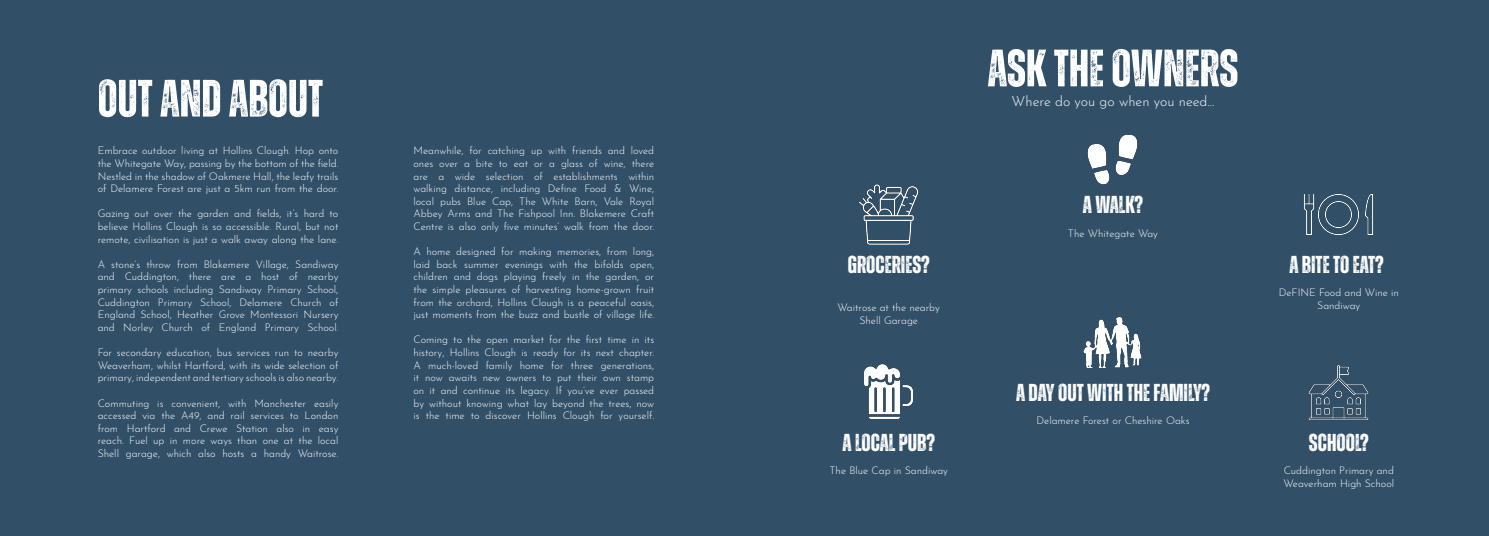
<style>
.page{position:relative;width:1489px;height:536px;background:#fff}
.page>*{position:absolute;margin:0;border:0;box-sizing:border-box;transform-origin:0 0}
.t1{font:700 52.5px "FONTSPRINGDEMO Zuume Rough";color:#fff}
.t2{font:700 24.5px "FONTSPRINGDEMO Zuume Rough";color:#fff}
.t3{font:300 14px "Josefin Sans";color:#fff}
.t4{font:300 10.5px/12.6px "Josefin Sans";color:#fff;text-align:justify}
</style>
<div class="page">
<div style="left:0;top:0;width:744px;height:536px;background:#315068"></div>
<div style="left:744px;top:0;width:744px;height:536px;background:#315068"></div>
<img style="left:1083px;top:317px;width:59px;height:51px">
<img style="left:1308px;top:365px;width:61px;height:55px">
<img style="left:859px;top:184px;width:60px;height:61px">
<img style="left:1087px;top:134px;width:51px;height:51px">
<img style="left:1303px;top:194px;width:71px;height:41px">
<img style="left:864px;top:364px;width:49px;height:55px">
<p class="t1" style="left:98px;top:79px;width:227px">OUT AND ABOUT</p>
<p class="t4" style="left:98px;top:143px;width:242px">Embrace outdoor living at Hollins Clough. Hop onto the Whitegate Way, passing by the bottom of the field.<br>Nestled in the shadow of Oakmere Hall, the leafy trails of Delamere Forest are just a 5km run from the door.</p>
<p class="t4" style="left:98px;top:206px;width:242px">Gazing out over the garden and fields, it’s hard to believe Hollins Clough is so accessible. Rural, but not remote, civilisation is just a walk away along the lane.</p>
<p class="t4" style="left:98px;top:257px;width:242px">A stone’s throw from Blakemere Village, Sandiway and Cuddington, there are a host of nearby primary schools including Sandiway Primary School, Cuddington Primary School, Delamere Church of England School, Heather Grove Montessori Nursery and Norley Church of England Primary School.</p>
<p class="t4" style="left:98px;top:345px;width:242px">For secondary education, bus services run to nearby Weaverham, whilst Hartford, with its wide selection of primary, independent and tertiary schools is also nearby.</p>
<p class="t4" style="left:98px;top:395px;width:242px">Commuting is convenient, with Manchester easily accessed via the A49, and rail services to London from Hartford and Crewe Station also in easy reach. Fuel up in more ways than one at the local Shell garage, which also hosts a handy Waitrose.</p>
<p class="t4" style="left:413px;top:143px;width:242px">Meanwhile, for catching up with friends and loved ones over a bite to eat or a glass of wine, there are a wide selection of establishments within walking distance, including Define Food &amp; Wine, local pubs Blue Cap, The White Barn, Vale Royal Abbey Arms and The Fishpool Inn. Blakemere Craft Centre is also only five minutes’ walk from the door.</p>
<p class="t4" style="left:413px;top:244px;width:242px">A home designed for making memories, from long, laid back summer evenings with the bifolds open, children and dogs playing freely in the garden, or the simple pleasures of harvesting home-grown fruit from the orchard, Hollins Clough is a peaceful oasis, just moments from the buzz and bustle of village life.</p>
<p class="t4" style="left:413px;top:332px;width:242px">Coming to the open market for the first time in its history, Hollins Clough is ready for its next chapter.<br>A much-loved family home for three generations, it now awaits new owners to put their own stamp on it and continue its legacy. If you’ve ever passed by without knowing what lay beyond the trees, now is the time to discover Hollins Clough for yourself.</p>
<p class="t1" style="left:987px;top:49px;width:252px">ASK THE OWNERS</p>
<p class="t3" style="left:1011px;top:90px;width:204px">Where do you go when you need...</p>
<p class="t2" style="left:1082px;top:195px;width:62px">A WALK?</p>
<p class="t2" style="left:847px;top:255px;width:84px">GROCERIES?</p>
<p class="t4" style="left:837px;top:300px;width:104px">Waitrose at the nearby</p>
<p class="t4" style="left:859px;top:313px;width:60px">Shell Garage</p>
<p class="t4" style="left:1067px;top:225px;width:92px">The Whitegate Way</p>
<p class="t2" style="left:1016px;top:383px;width:195px">A DAY OUT WITH THE FAMILY?</p>
<p class="t4" style="left:1036px;top:412px;width:154px">Delamere Forest or Cheshire Oaks</p>
<p class="t2" style="left:1289px;top:255px;width:96px">A BITE TO EAT?</p>
<p class="t4" style="left:1278px;top:285px;width:122px;text-align:center">DeFINE Food and Wine in<br>Sandiway</p>
<p class="t2" style="left:842px;top:433px;width:94px">A LOCAL PUB?</p>
<p class="t2" style="left:1308px;top:433px;width:61px">SCHOOL?</p>
<p class="t4" style="left:829px;top:463px;width:120px">The Blue Cap in Sandiway</p>
<p class="t4" style="left:1283px;top:463px;width:112px">Cuddington Primary and<br>Weaverham High School</p>
</div>
